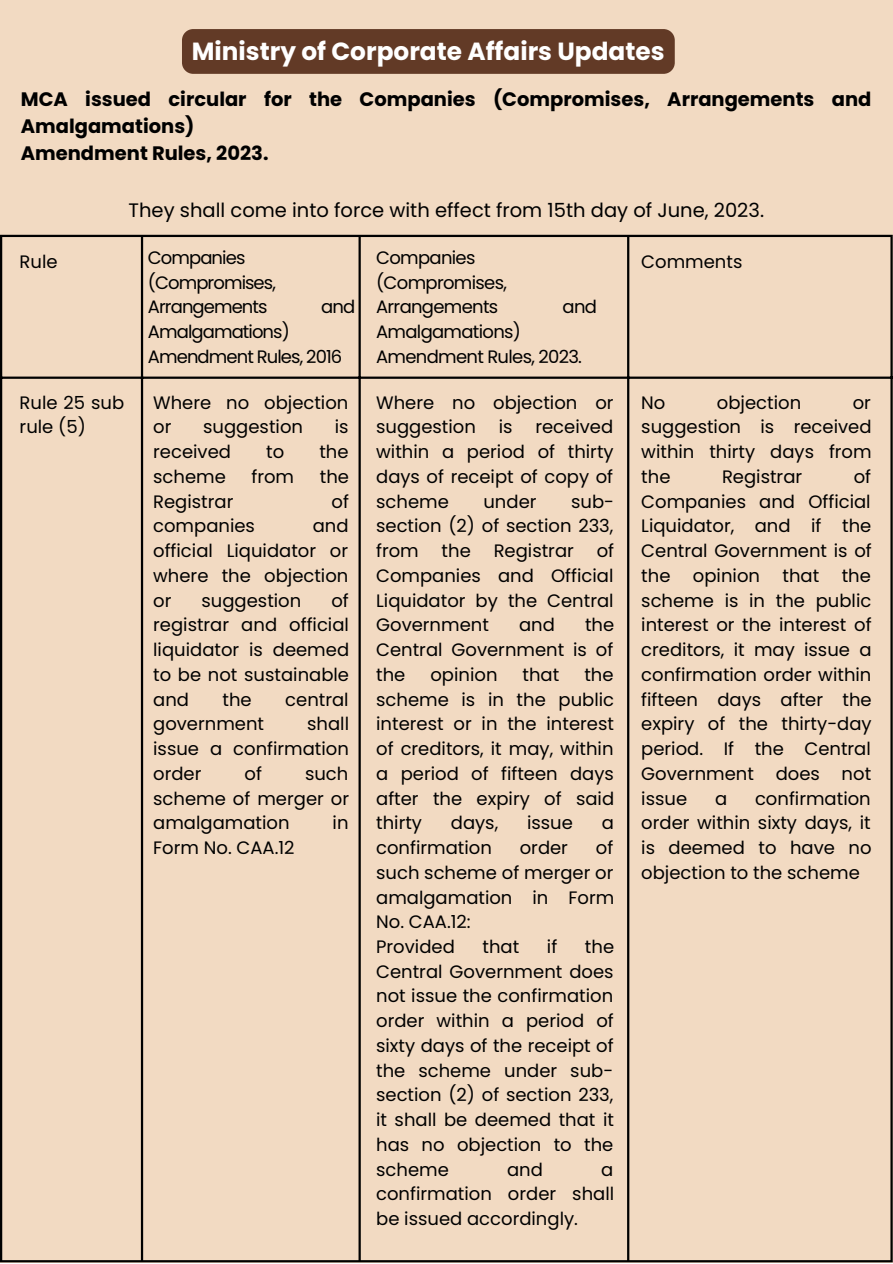
<style>
.page{position:relative;width:893px;height:1264px;background:#fff}
.page>*{position:absolute;margin:0;border:0;box-sizing:border-box;transform-origin:0 0}
.t1{font:700 24.75px "Poppins";color:#fff}
.t2{font:700 19.5px/27px "Poppins";color:#000}
.t3{font:19.5px "Poppins";color:#000}
.t4{font:18px/24.8px "Poppins";color:#000;text-align:justify}
.t5{font:18px/24.8px "Poppins";letter-spacing:-.04em;color:#000}
.t6{font:18px/24.8px "Poppins";letter-spacing:-.05em;color:#000}
</style>
<div class="page">
<div style="left:0;top:0;width:892px;height:1262px;background:#f2dac2"></div>
<hr style="left:0;top:237px;width:2px;height:1023px;background:#000">
<hr style="left:141px;top:237px;width:2px;height:1023px;background:#000">
<hr style="left:358px;top:237px;width:3px;height:1023px;background:#000">
<hr style="left:627px;top:237px;width:2px;height:1023px;background:#000">
<hr style="left:890px;top:237px;width:2px;height:1023px;background:#000">
<hr style="left:0;top:235px;width:892px;height:2px;background:#000">
<hr style="left:0;top:376px;width:892px;height:3px;background:#000">
<hr style="left:0;top:1260px;width:892px;height:2px;background:#000">
<div style="left:182px;top:29px;width:492px;height:45px;background:#623a26;border-radius:11px"></div>
<p class="t1" style="left:192px;top:34px;width:474px">Ministry of Corporate Affairs Updates</p>
<p class="t2" style="left:21px;top:86px;width:852px">MCA issued circular for the Companies (Compromises, Arrangements and<br>Amalgamations)</p>
<p class="t2" style="left:21px;top:140px;width:249px">Amendment Rules, 2023.</p>
<p class="t3" style="left:129px;top:197px;width:637px">They shall come into force with effect from 15th day of June, 2023.</p>
<p class="t4" style="left:20px;top:249px;width:40px">Rule</p>
<p class="t6" style="left:148px;top:245px;width:129px">Companies (Compromises,<br>Arrangements</p>
<p class="t5" style="left:376px;top:245px;width:132px">Companies (Compromises,<br>Arrangements</p>
<p class="t4" style="left:641px;top:249px;width:103px">Comments</p>
<p class="t4" style="left:321px;top:295px;width:35px">and</p>
<p class="t6" style="left:148px;top:319px;width:196px">Amalgamations)<br>Amendment Rules, 2016</p>
<p class="t4" style="left:562px;top:295px;width:36px">and</p>
<p class="t5" style="left:376px;top:319px;width:207px">Amalgamations)<br>Amendment Rules, 2023.</p>
<p class="t4" style="left:20px;top:390px;width:106px">Rule 25 sub rule (5)</p>
<p class="t4" style="left:153px;top:390px;width:197px">Where no objection or</p>
<p class="t4" style="left:203px;top:415px;width:101px">suggestion</p>
<p class="t4" style="left:335px;top:415px;width:15px">is</p>
<p class="t4" style="left:153px;top:439px;width:79px">received</p>
<p class="t4" style="left:266px;top:439px;width:20px">to</p>
<p class="t4" style="left:319px;top:439px;width:31px">the</p>
<p class="t4" style="left:153px;top:464px;width:74px">scheme</p>
<p class="t4" style="left:251px;top:464px;width:44px">from</p>
<p class="t4" style="left:320px;top:464px;width:31px">the</p>
<p class="t4" style="left:153px;top:489px;width:82px">Registrar</p>
<p class="t4" style="left:331px;top:489px;width:19px">of</p>
<p class="t4" style="left:153px;top:513px;width:103px">companies</p>
<p class="t4" style="left:153px;top:513px;width:197px;text-indent:159px">and official Liquidator or where the objection or</p>
<p class="t4" style="left:153px;top:588px;width:197px;text-indent:178px">of registrar and official liquidator is deemed to be not sustainable and</p>
<p class="t4" style="left:201px;top:588px;width:101px">suggestion</p>
<p class="t4" style="left:222px;top:687px;width:31px">the</p>
<p class="t4" style="left:285px;top:687px;width:65px">central</p>
<p class="t4" style="left:153px;top:711px;width:112px">government</p>
<p class="t4" style="left:153px;top:711px;width:197px;text-indent:154px">shall issue a confirmation order</p>
<p class="t4" style="left:244px;top:761px;width:19px">of</p>
<p class="t4" style="left:153px;top:761px;width:197px;text-indent:152px">such scheme of merger or amalgamation</p>
<p class="t4" style="left:332px;top:810px;width:17px">in</p>
<p class="t4" style="left:153px;top:835px;width:143px">Form No. CAA.12</p>
<p class="t4" style="left:376px;top:390px;width:239px">Where no objection or suggestion</p>
<p class="t4" style="left:376px;top:415px;width:239px;text-indent:159px">received within a period of thirty days of receipt of copy of scheme</p>
<p class="t4" style="left:498px;top:415px;width:15px">is</p>
<p class="t4" style="left:376px;top:489px;width:239px;text-indent:195px">sub&shy;section (2) of section 233, from</p>
<p class="t4" style="left:483px;top:489px;width:55px">under</p>
<p class="t4" style="left:376px;top:538px;width:239px;text-indent:220px">of Companies and Official Liquidator by the Central Government</p>
<p class="t4" style="left:441px;top:538px;width:31px">the</p>
<p class="t4" style="left:493px;top:538px;width:82px">Registrar</p>
<p class="t4" style="left:376px;top:612px;width:239px;text-indent:209px">the Central Government is of the</p>
<p class="t4" style="left:519px;top:612px;width:37px">and</p>
<p class="t4" style="left:430px;top:662px;width:69px">opinion</p>
<p class="t4" style="left:522px;top:662px;width:38px">that</p>
<p class="t4" style="left:376px;top:662px;width:239px;text-indent:208px">the scheme is in the public interest or in the interest of creditors, it may, within a period of fifteen days after the expiry of said thirty</p>
<p class="t4" style="left:451px;top:810px;width:49px">days,</p>
<p class="t4" style="left:527px;top:810px;width:47px">issue</p>
<p class="t4" style="left:601px;top:810px;width:14px">a</p>
<p class="t4" style="left:376px;top:835px;width:117px">confirmation</p>
<p class="t4" style="left:519px;top:835px;width:50px">order</p>
<p class="t4" style="left:376px;top:835px;width:239px;text-indent:220px">of such scheme of merger or amalgamation in Form No. CAA.12:</p>
<p class="t4" style="left:376px;top:934px;width:80px">Provided</p>
<p class="t4" style="left:482px;top:934px;width:38px">that</p>
<p class="t4" style="left:547px;top:934px;width:12px">if</p>
<p class="t4" style="left:376px;top:934px;width:239px;text-indent:209px">the Central Government does not issue the confirmation order within a period of sixty days of the receipt of the scheme under sub&shy;section (2) of section 233, it shall be deemed that it has no objection to the scheme</p>
<p class="t4" style="left:507px;top:1156px;width:37px">and</p>
<p class="t4" style="left:376px;top:1156px;width:239px;text-indent:225px">a confirmation order shall be issued accordingly.</p>
<p class="t4" style="left:641px;top:390px;width:26px">No</p>
<p class="t4" style="left:716px;top:390px;width:86px">objection</p>
<p class="t4" style="left:641px;top:390px;width:232px;text-indent:211px">or suggestion is received within thirty days from the</p>
<p class="t4" style="left:641px;top:464px;width:232px;text-indent:212px">of Companies and Official Liquidator, and if the Central Government is of the opinion that the scheme is in the public interest or the interest of creditors, it may issue a confirmation order within fifteen days after the expiry of the thirty-day period. If the Central Government does not issue</p>
<p class="t4" style="left:722px;top:464px;width:82px">Registrar</p>
<p class="t4" style="left:641px;top:785px;width:232px;text-indent:114px">confirmation order within sixty days, it is deemed to have no objection to the scheme</p>
<p class="t4" style="left:715px;top:785px;width:14px">a</p>
</div>
